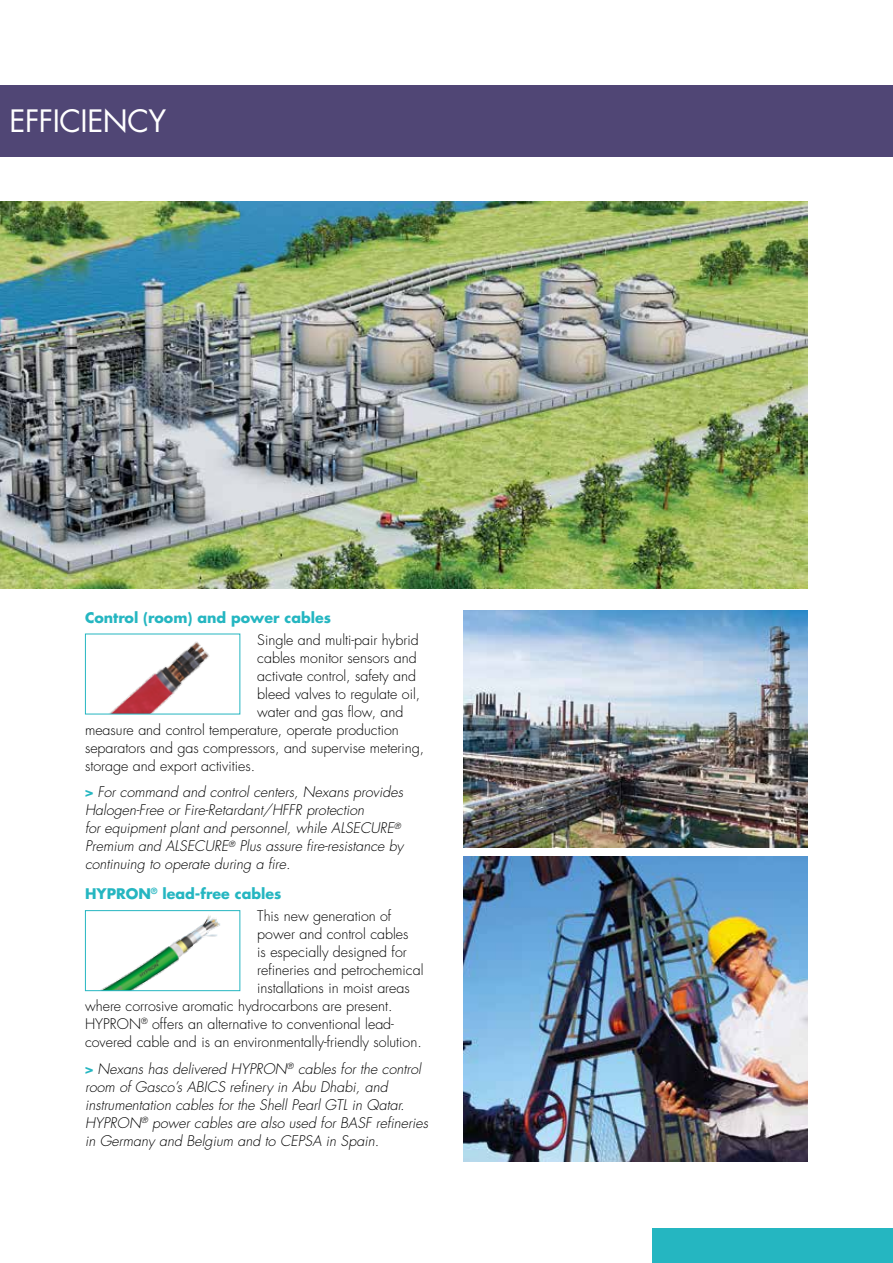
<style>
.page{position:relative;width:893px;height:1263px;background:#fff}
.page>*{position:absolute;margin:0;border:0;box-sizing:border-box;transform-origin:0 0}
.t1{font:30px "Futura Std";letter-spacing:-.015em;color:#fff}
.t2{font:300 14.25px "Futura Std";color:#000}
.t3{font:italic 300 14.25px/18px "Futura Std";color:#000}
.t4{font:700 14.25px/22.2px "Futura Std";color:#25b6c1}
.s1{font-weight:800;font-style:normal;color:#25b6c1}
.s2{font-weight:300;color:#000}
</style>
<div class="page">
<div style="left:0;top:85px;width:893px;height:72px;background:#504675"></div>
<div style="left:653px;top:1229px;width:240px;height:34px;background:#25b6c1"></div>
<img style="left:111px;top:641px;width:98px;height:71px">
<img style="left:102px;top:915px;width:118px;height:74px">
<div style="left:85px;top:910px;width:155px;height:81px;border:1px solid #25b6c1"></div>
<img style="left:0;top:201px;width:808px;height:387px">
<img style="left:463px;top:611px;width:345px;height:236px">
<img style="left:463px;top:856px;width:345px;height:305px">
<h1 class="t1" style="left:10px;top:102px;width:158px">EFFICIENCY</h1>
<p class="t4" style="left:85px;top:606px;width:248px">Control (room) and power cables</p>
<p class="t2" style="left:257px;top:631px;width:163px">Single and multi-pair hybrid</p>
<p class="t2" style="left:257px;top:649px;width:161px">cables monitor sensors and</p>
<p class="t2" style="left:257px;top:667px;width:160px">activate control, safety and</p>
<p class="t2" style="left:257px;top:685px;width:165px">bleed valves to regulate oil,</p>
<p class="t2" style="left:257px;top:703px;width:148px">water and gas flow, and</p>
<p class="t2" style="left:85px;top:721px;width:315px">measure and control temperature, operate production</p>
<p class="t2" style="left:85px;top:739px;width:341px">separators and gas compressors, and supervise metering,</p>
<p class="t2" style="left:85px;top:757px;width:172px">storage and export activities.</p>
<p class="t3" style="left:85px;top:784px;width:320px"><span class="s1">&gt;</span> For command and control centers, Nexans provides Halogen-Free or Fire-Retardant/HFFR protection<br>for equipment plant and personnel, while ALSECURE<sup>® </sup>Premium and ALSECURE<sup>®</sup> Plus assure fire-resistance by continuing to operate during a fire.</p>
<p class="t4" style="left:257px;top:882px;width:136px;text-indent:-172px">HYPRON<sup>®</sup> lead-free cables<br><span class="s2">This new generation of</span></p>
<p class="t2" style="left:257px;top:925px;width:153px">power and control cables</p>
<p class="t2" style="left:257px;top:943px;width:151px">is especially designed for</p>
<p class="t2" style="left:257px;top:961px;width:168px">refineries and petrochemical</p>
<p class="t2" style="left:257px;top:979px;width:154px">installations in moist areas</p>
<p class="t2" style="left:85px;top:997px;width:309px">where corrosive aromatic hydrocarbons are present.</p>
<p class="t2" style="left:85px;top:1015px;width:310px">HYPRON<sup>®</sup> offers an alternative to conventional lead-</p>
<p class="t2" style="left:85px;top:1033px;width:338px">covered cable and is an environmentally-friendly solution.</p>
<p class="t3" style="left:85px;top:1060px;width:345px"><span class="s1">&gt;</span> Nexans has delivered HYPRON<sup>®</sup> cables for the control room of Gasco’s ABICS refinery in Abu Dhabi, and instrumentation cables for the Shell Pearl GTL in Qatar.<br>HYPRON<sup>®</sup> power cables are also used for BASF refineries in Germany and Belgium and to CEPSA in Spain.</p>
</div>
